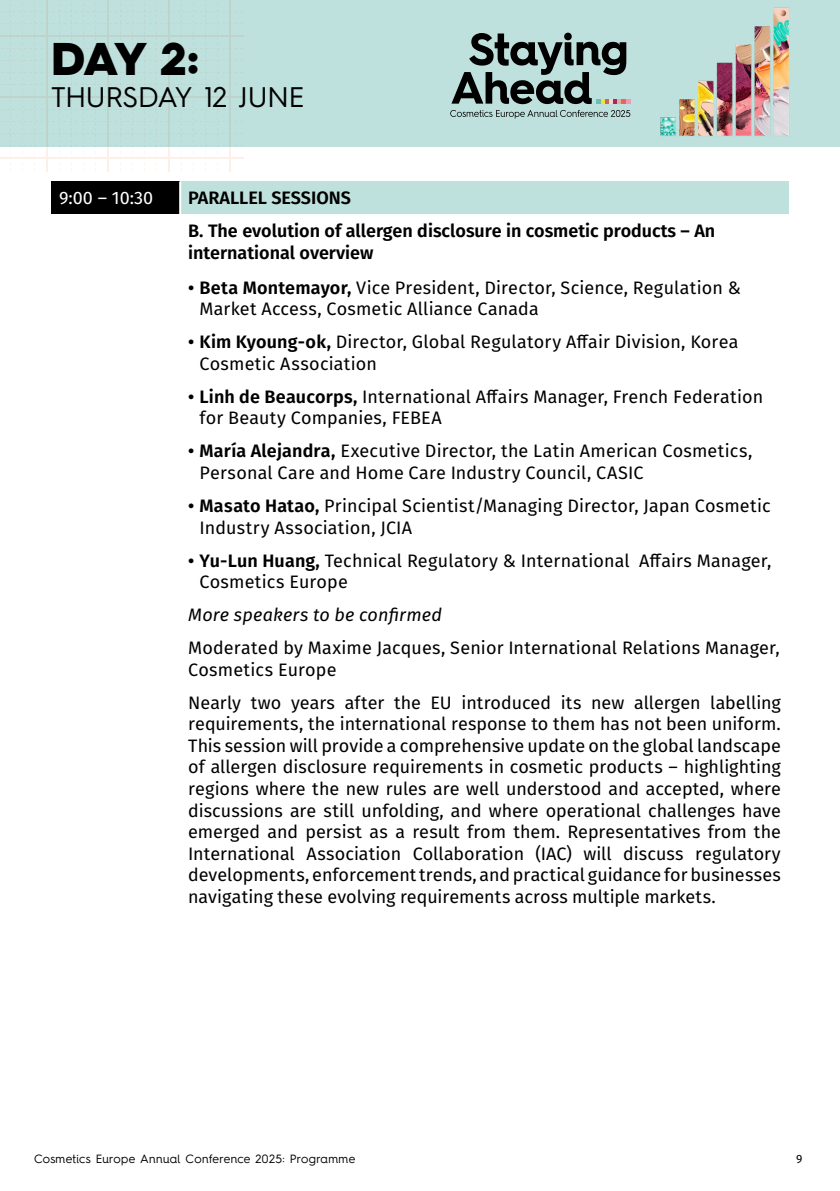
<style>
.page{position:relative;width:840px;height:1191px;background:#fff}
.page>*{position:absolute;margin:0;border:0;box-sizing:border-box;transform-origin:0 0}
.t1{font:900 46px "Hurme Geometric Sans 4";color:#000}
.t2{font:28.4px "Hurme Geometric Sans 4";letter-spacing:-.005em;color:#000}
.t3{font:18px/21.6px "Fira Sans";letter-spacing:.01em;color:#000}
.t4{font:600 18px/32.8px "Fira Sans";color:#000}
.t5{font:italic 18px "Fira Sans";letter-spacing:.01em;color:#000}
.t6{font:18px "Fira Sans";color:#fff}
.t7{font:12px "Hurme Geometric Sans 4";letter-spacing:.02em;color:#000}
.t8{font:12px "Fira Sans";color:#000}
.s1{font-weight:600}
</style>
<div class="page">
<div style="left:0;top:0;width:839px;height:146px;background:#bfe1dd"></div>
<svg style="left:451px;top:33px;width:178px;height:71px"></svg>
<svg style="left:450px;top:110px;width:180px;height:9px"></svg>
<img style="left:660px;top:7px;width:129px;height:129px">
<hr style="left:0;top:157px;width:243px;height:2px;background:#fbd5c7">
<hr style="left:0;top:96px;width:243px;height:2px;background:#fbd5c7">
<hr style="left:0;top:36px;width:243px;height:1px;background:#fbd5c7">
<svg style="left:0;top:0;width:242px;height:171px"></svg>
<div style="left:51px;top:181px;width:129px;height:33px;background:#000"></div>
<div style="left:180px;top:181px;width:608px;height:33px;background:#bfe1dd"></div>
<hr style="left:179px;top:181px;width:2px;height:33px;background:#fff">
<h1 class="t1" style="left:51px;top:27px;width:149px">DAY 2:</h1>
<h2 class="t2" style="left:51px;top:77px;width:255px">THURSDAY 12 JUNE</h2>
<p class="t6" style="left:59px;top:184px;width:95px">9:00 – 10:30</p>
<p class="t4" style="left:188px;top:181px;width:528px">PARALLEL SESSIONS<br>B. The evolution of allergen disclosure in cosmetic products – An</p>
<p class="t4" style="left:188px;top:235px;width:187px">international overview</p>
<p class="t3" style="left:199px;top:276px;width:542px;text-indent:-11px"><span class="s1">• Beta Montemayor,</span> Vice President, Director, Science, Regulation &amp;<br>Market Access, Cosmetic Alliance Canada</p>
<p class="t3" style="left:199px;top:331px;width:540px;text-indent:-11px"><span class="s1">• Kim Kyoung-ok,</span> Director, Global Regulatory Affair Division, Korea<br>Cosmetic Association</p>
<p class="t3" style="left:199px;top:385px;width:565px;text-indent:-11px"><span class="s1">• Linh de Beaucorps,</span> International Affairs Manager, French Federation for Beauty Companies, FEBEA</p>
<p class="t3" style="left:199px;top:440px;width:554px;text-indent:-11px"><span class="s1">• María Alejandra,</span> Executive Director, the Latin American Cosmetics,<br>Personal Care and Home Care Industry Council, CASIC</p>
<p class="t3" style="left:199px;top:494px;width:572px;text-indent:-11px"><span class="s1">• Masato Hatao,</span> Principal Scientist/Managing Director, Japan Cosmetic<br>Industry Association, JCIA</p>
<p class="t3" style="left:199px;top:549px;width:573px;text-indent:-11px"><span class="s1">• Yu-Lun Huang,</span> Technical Regulatory &amp; International Affairs Manager,<br>Cosmetics Europe</p>
<p class="t5" style="left:188px;top:601px;width:255px">More speakers to be confirmed</p>
<p class="t3" style="left:188px;top:636px;width:592px">Moderated by Maxime Jacques, Senior International Relations Manager,<br>Cosmetics Europe</p>
<p class="t3" style="left:188px;top:691px;width:594px;text-align:justify">Nearly two years after the EU introduced its new allergen labelling requirements, the international response to them has not been uniform.<br>This session will provide a comprehensive update on the global landscape of allergen disclosure requirements in cosmetic products – highlighting regions where the new rules are well understood and accepted, where discussions are still unfolding, and where operational challenges have emerged and persist as a result from them. Representatives from the International Association Collaboration (IAC) will discuss regulatory developments, enforcement trends, and practical guidance for businesses navigating these evolving requirements across multiple markets.</p>
<p class="t7" style="left:34px;top:1149px;width:322px">Cosmetics Europe Annual Conference 2025: Programme</p>
<p class="t8" style="left:795px;top:1149px;width:8px">9</p>
</div>
